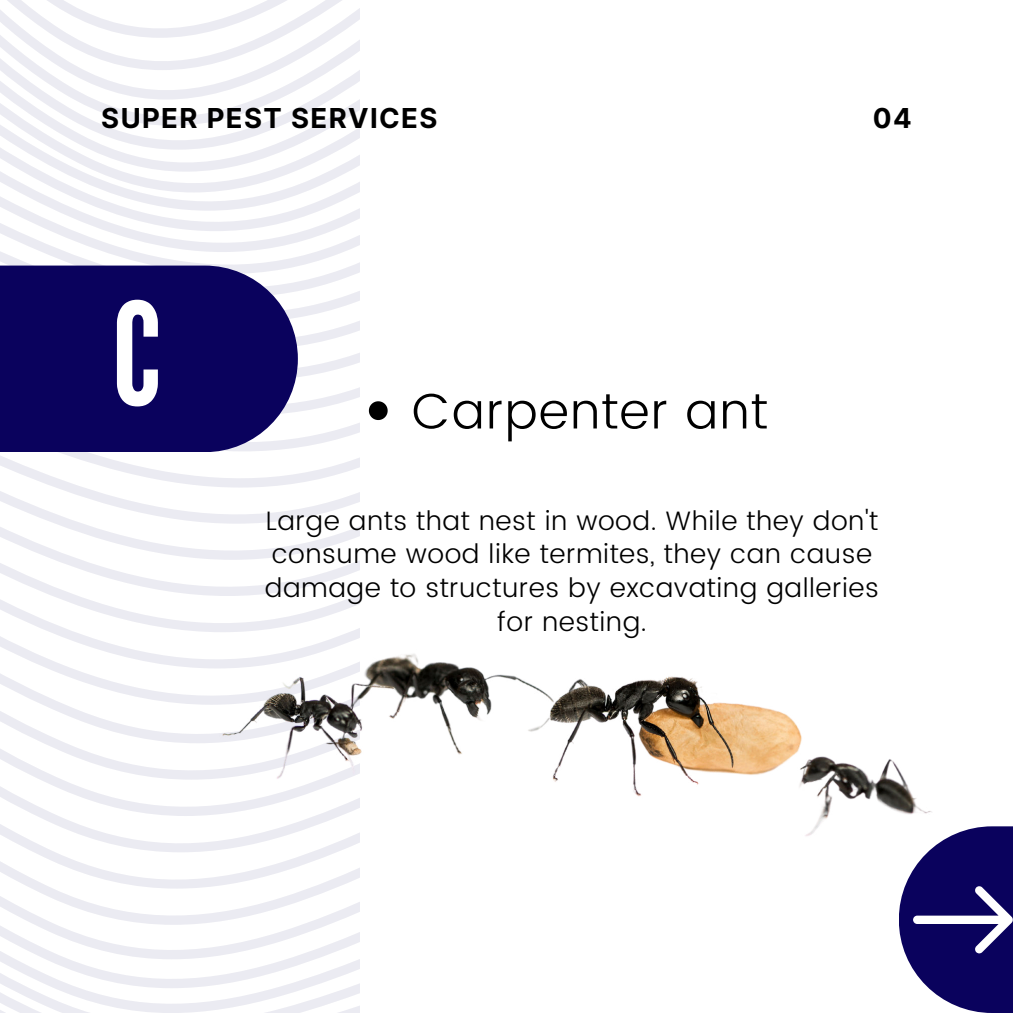
<style>
.page{position:relative;width:1013px;height:1013px;background:#fff}
.page>*{position:absolute;margin:0;border:0;box-sizing:border-box;transform-origin:0 0}
.t1{font:142.12px "League Gothic";color:#fff}
.t2{font:300 50px "Poppins";letter-spacing:.02em;color:#000}
.t3{font:700 27.5px "Inter";letter-spacing:.05em;color:#000}
.t4{font:300 26.62px/33.8px "Poppins";letter-spacing:.02em;color:#000;text-align:center}
</style>
<div class="page">
<svg style="left:0;top:0;width:359px;height:1012px"></svg>
<div style="left:0;top:265px;width:298px;height:187px;background:#0a025d"></div>
<svg style="left:899px;top:826px;width:113px;height:186px;fill:#0a025d"></svg>
<svg style="left:913px;top:885px;width:99px;height:68px"></svg>
<img style="left:167px;top:359px;width:810px;height:502px">
<p class="t3" style="left:101px;top:98px;width:337px">SUPER PEST SERVICES</p>
<p class="t3" style="left:872px;top:98px;width:40px">04</p>
<h1 class="t1" style="left:112px;top:270px;width:51px">C</h1>
<h2 class="t2" style="left:412px;top:375px;width:357px">Carpenter ant</h2>
<p class="t4" style="left:265px;top:504px;width:615px">Large ants that nest in wood. While they don't consume wood like termites, they can cause damage to structures by excavating galleries for nesting.</p>
</div>
